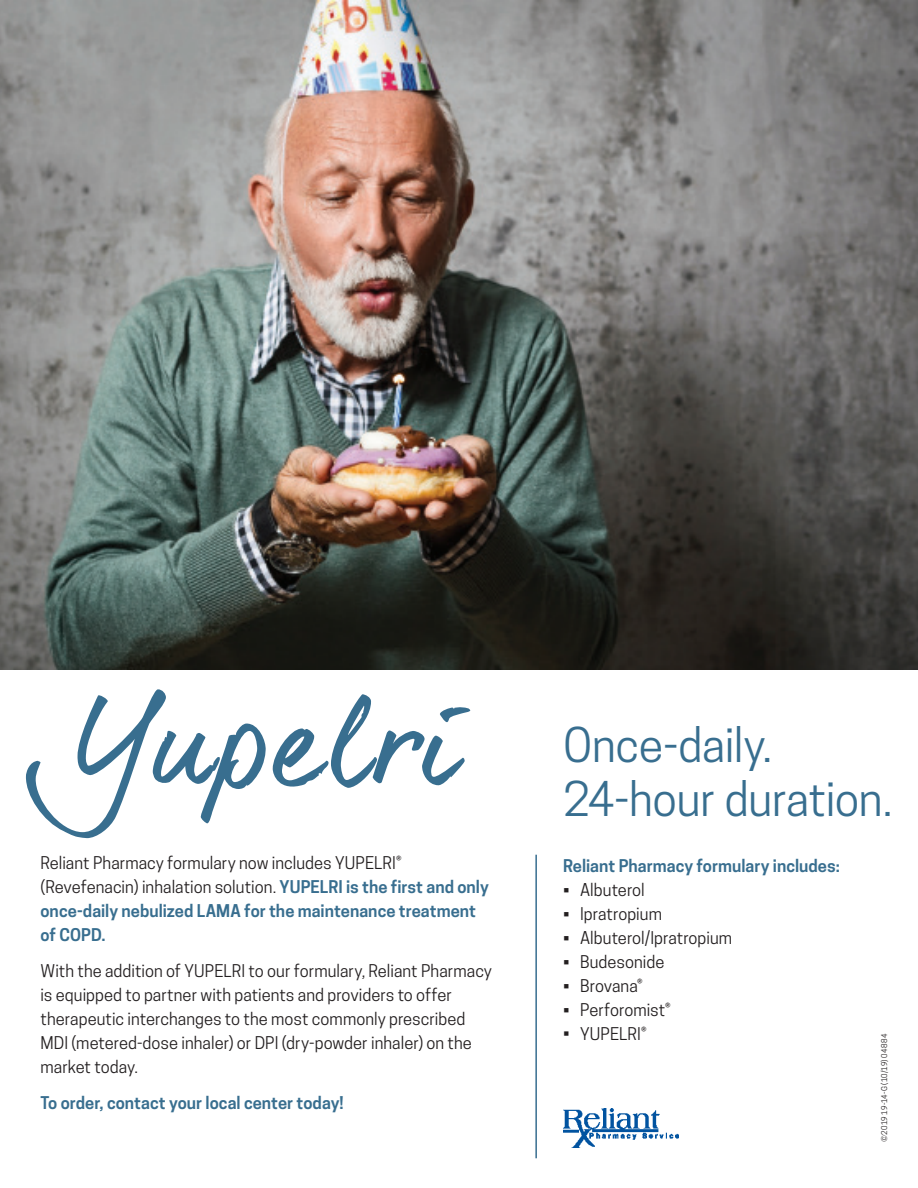
<style>
.page{position:relative;width:918px;height:1188px;background:#fff}
.page>*{position:absolute;margin:0;border:0;box-sizing:border-box;transform-origin:0 0}
.Copy_8_5_11_9{font:117.6px "dear Joe 6";color:#386e8f}
.Headline_28_33_6{font:45px/54px "Cooper Hewitt";letter-spacing:-.005em;color:#386e8f}
.Copy_8_5_11_9-2{font:16.5px/24px "Cooper Hewitt";color:#231f20}
.Copy_8_5_11_9-3{font:600 16.5px/24px "Cooper Hewitt";color:#386e8f}
.Copy_Subline_8_5_11{font:600 16.5px "Cooper Hewitt";color:#386e8f}
.Footnotes_5_7{font:7.5px "Cooper Hewitt";letter-spacing:.025em;color:#231f20}
.s1{font-weight:400;color:#231f20}
</style>
<div class="page">
<img style="left:0;top:0;width:918px;height:670px">
<img style="left:563px;top:1109px;width:115px;height:38px">
<hr style="left:535px;top:855px;width:2px;height:303px;background:#386e8f">
<p class="Copy_8_5_11_9" style="left:67px;top:672px;width:389px">Yupelri</p>
<p class="Copy_8_5_11_9-3" style="left:40px;top:850px;width:450px"><span class="s1">Reliant Pharmacy formulary now includes YUPELRI® (Revefenacin) inhalation solution.</span> YUPELRI is the first and only once-daily nebulized LAMA for the maintenance treatment of COPD.</p>
<p class="Copy_8_5_11_9-2" style="left:40px;top:958px;width:453px">With the addition of YUPELRI to our formulary, Reliant Pharmacy is equipped to partner with patients and providers to offer therapeutic interchanges to the most commonly prescribed MDI (metered-dose inhaler) or DPI (dry-powder inhaler) on the market today.</p>
<p class="Copy_8_5_11_9-3" style="left:40px;top:1090px;width:305px">To order, contact your local center today!</p>
<p class="Headline_28_33_6" style="left:563px;top:718px;width:331px">Once-daily.<br>24-hour duration.</p>
<p class="Copy_Subline_8_5_11" style="left:563px;top:856px;width:278px">Reliant Pharmacy formulary includes:</p>
<p class="Copy_8_5_11_9-2" style="left:563px;top:877px;width:83px">• Albuterol</p>
<p class="Copy_8_5_11_9-2" style="left:563px;top:901px;width:100px">• Ipratropium</p>
<p class="Copy_8_5_11_9-2" style="left:563px;top:925px;width:171px">• Albuterol/Ipratropium</p>
<p class="Copy_8_5_11_9-2" style="left:563px;top:949px;width:103px">• Budesonide</p>
<p class="Copy_8_5_11_9-2" style="left:563px;top:973px;width:81px">• Brovana®</p>
<p class="Copy_8_5_11_9-2" style="left:563px;top:997px;width:109px">• Perforomist®</p>
<p class="Copy_8_5_11_9-2" style="left:563px;top:1021px;width:85px">• YUPELRI®</p>
<p class="Footnotes_5_7" style="left:880px;top:1142px;width:109px;rotate:-90deg">©2019 19-14-G (10/19) 04884</p>
</div>
